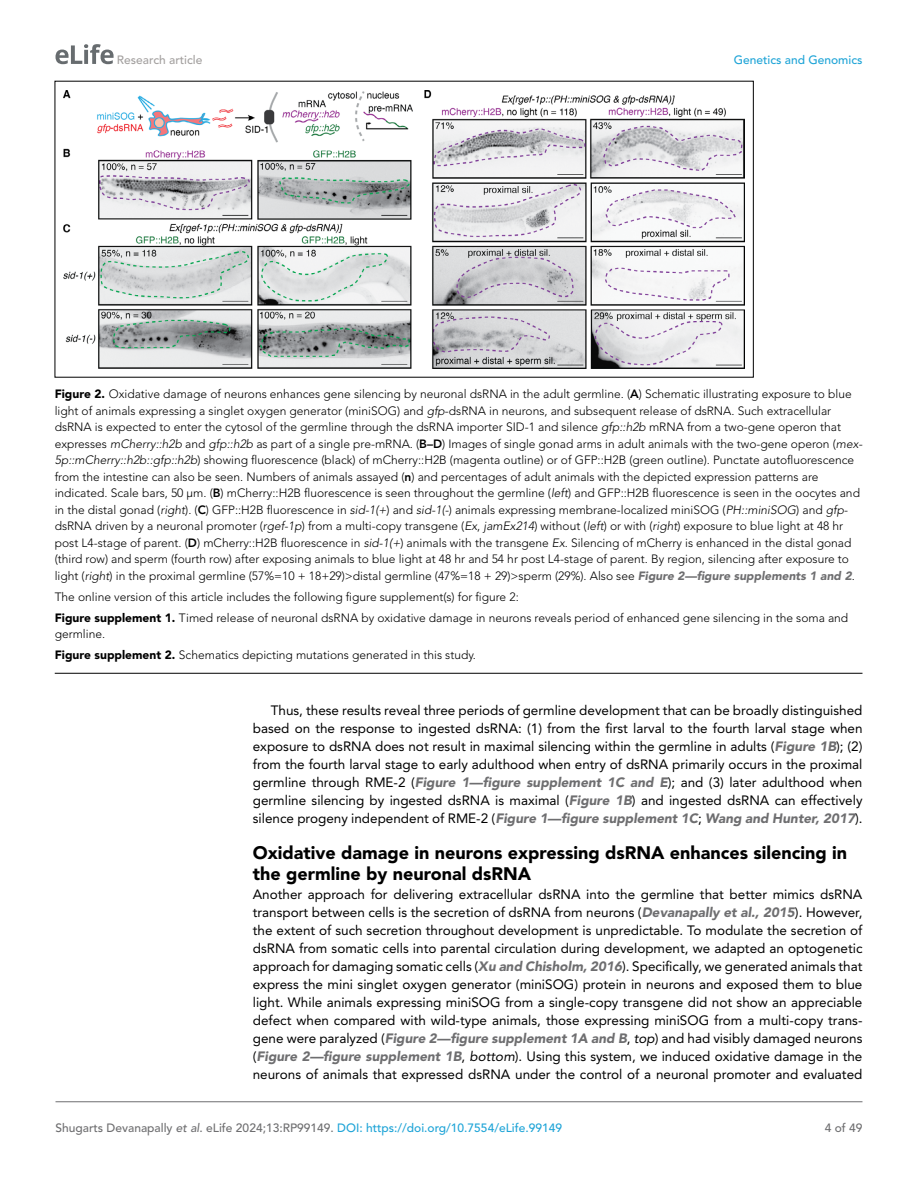
<style>
.page{position:relative;width:918px;height:1188px;background:#fff}
.page>*{position:absolute;margin:0;border:0;box-sizing:border-box;transform-origin:0 0}
.t1{font:900 18px/21px "Avenir LT Std";color:#000}
.t2{font:13.5px/18px "Avenir LT Std";color:#000;text-align:justify}
.t3{font:300 12px/16.5px "Avenir LT Std";color:#000}
.t4{font:500 12px "Avenir LT Std";color:#6e6e70}
.t5{font:500 12px "Avenir LT Std";color:#1ea4d7}
.t6{font:500 12px "Avenir LT Std";color:#a3a09f}
.s1{font-weight:900}
.s2{font-weight:800}
.s3{font-style:italic}
.s4{font-weight:900;font-style:italic;color:#6e6e70}
.s5{color:#1ea4d7}
</style>
<div class="page">
<svg style="left:56px;top:44px;width:58px;height:20px"></svg>
<hr style="left:56px;top:1101px;width:806px;height:1px;background:#6e6e70">
<hr style="left:55px;top:673px;width:807px;height:1px;background:#000">
<img style="left:64px;top:90px;width:680px;height:278px">
<p class="t6" style="left:117px;top:53px;width:87px">Research article</p>
<p class="t5" style="left:734px;top:53px;width:130px">Genetics and Genomics</p>
<p class="t3" style="left:55px;top:386px;width:809px"><span class="s1">Figure 2.</span> Oxidative damage of neurons enhances gene silencing by neuronal dsRNA in the adult germline. (<span class="s2">A</span>) Schematic illustrating exposure to blue light of animals expressing a singlet oxygen generator (miniSOG) and <span class="s3">gfp</span>-dsRNA in neurons, and subsequent release of dsRNA. Such extracellular dsRNA is expected to enter the cytosol of the germline through the dsRNA importer SID-1 and silence <span class="s3">gfp::h2b</span> mRNA from a two-gene operon that expresses <span class="s3">mCherry::h2b</span> and <span class="s3">gfp::h2b</span> as part of a single pre-mRNA. (<span class="s2">B–D</span>) Images of single gonad arms in adult animals with the two-gene operon (<span class="s3">mex-5p::mCherry::h2b::gfp::h2b</span>) showing fluorescence (black) of mCherry::H2B (magenta outline) or of GFP::H2B (green outline). Punctate autofluorescence from the intestine can also be seen. Numbers of animals assayed (<span class="s2">n</span>) and percentages of adult animals with the depicted expression patterns are indicated. Scale bars, 50 μm. (<span class="s2">B</span>) mCherry::H2B fluorescence is seen throughout the germline (<span class="s3">left</span>) and GFP::H2B fluorescence is seen in the oocytes and in the distal gonad (<span class="s3">right</span>). (<span class="s2">C</span>) GFP::H2B fluorescence in <span class="s3">sid-1(+</span>) and <span class="s3">sid-1(-</span>) animals expressing membrane-localized miniSOG (<span class="s3">PH::miniSOG</span>) and <span class="s3">gfp&shy;</span>dsRNA driven by a neuronal promoter (<span class="s3">rgef-1p</span>) from a multi-copy transgene (<span class="s3">Ex</span>, <span class="s3">jamEx214</span>) without (<span class="s3">left</span>) or with (<span class="s3">right</span>) exposure to blue light at 48 hr post L4-stage of parent. (<span class="s2">D</span>) mCherry::H2B fluorescence in <span class="s3">sid-1(+</span>) animals with the transgene <span class="s3">Ex</span>. Silencing of mCherry is enhanced in the distal gonad (third row) and sperm (fourth row) after exposing animals to blue light at 48 hr and 54 hr post L4-stage of parent. By region, silencing after exposure to light (<span class="s3">right</span>) in the proximal germline (57%=10 + 18+29)&gt;distal germline (47%=18 + 29)&gt;sperm (29%). Also see <span class="s4">Figure 2—figure supplements 1 and 2</span>.</p>
<p class="t3" style="left:55px;top:586px;width:795px;line-height:21px">The online version of this article includes the following figure supplement(s) for figure 2:<br><span class="s1">Figure supplement 1.</span> Timed release of neuronal dsRNA by oxidative damage in neurons reveals period of enhanced gene silencing in the soma and</p>
<p class="t3" style="left:55px;top:624px;width:423px;line-height:21px">germline.<br><span class="s1">Figure supplement 2.</span> Schematics depicting mutations generated in this study.</p>
<p class="t2" style="left:253px;top:701px;width:611px;text-indent:18px">Thus, these results reveal three periods of germline development that can be broadly distinguished based on the response to ingested dsRNA: (1) from the first larval to the fourth larval stage when exposure to dsRNA does not result in maximal silencing within the germline in adults (<span class="s4">Figure 1B</span>); (2) from the fourth larval stage to early adulthood when entry of dsRNA primarily occurs in the proximal germline through RME-2 (<span class="s4">Figure 1—figure supplement 1C and E</span>); and (3) later adulthood when germline silencing by ingested dsRNA is maximal (<span class="s4">Figure 1B</span>) and ingested dsRNA can effectively silence progeny independent of RME-2 (<span class="s4">Figure 1—figure supplement 1C</span>; <span class="s4">Wang and Hunter, 2017</span>).</p>
<h1 class="t1" style="left:253px;top:842px;width:596px">Oxidative damage in neurons expressing dsRNA enhances silencing in the germline by neuronal dsRNA</h1>
<p class="t2" style="left:253px;top:886px;width:611px">Another approach for delivering extracellular dsRNA into the germline that better mimics dsRNA transport between cells is the secretion of dsRNA from neurons (<span class="s4">Devanapally et al., 2015</span>). However, the extent of such secretion throughout development is unpredictable. To modulate the secretion of dsRNA from somatic cells into parental circulation during development, we adapted an optogenetic approach for damaging somatic cells (<span class="s4">Xu and Chisholm, 2016</span>). Specifically, we generated animals that express the mini singlet oxygen generator (miniSOG) protein in neurons and exposed them to blue light. While animals expressing miniSOG from a single-copy transgene did not show an appreciable defect when compared with wild-type animals, those expressing miniSOG from a multi-copy trans&shy;gene were paralyzed (<span class="s4">Figure 2—figure supplement 1A and B</span>, <span class="s3">top</span>) and had visibly damaged neurons (<span class="s4">Figure 2—figure supplement 1B</span>, <span class="s3">bottom</span>). Using this system, we induced oxidative damage in the neurons of animals that expressed dsRNA under the control of a neuronal promoter and evaluated</p>
<p class="t4" style="left:56px;top:1121px;width:508px">Shugarts Devanapally <span class="s3">et al</span>. eLife 2024;13:RP99149. <span class="s5">DOI: https://doi.org/10.7554/eLife.99149</span></p>
<p class="t4" style="left:825px;top:1121px;width:39px">4 of 49</p>
</div>
